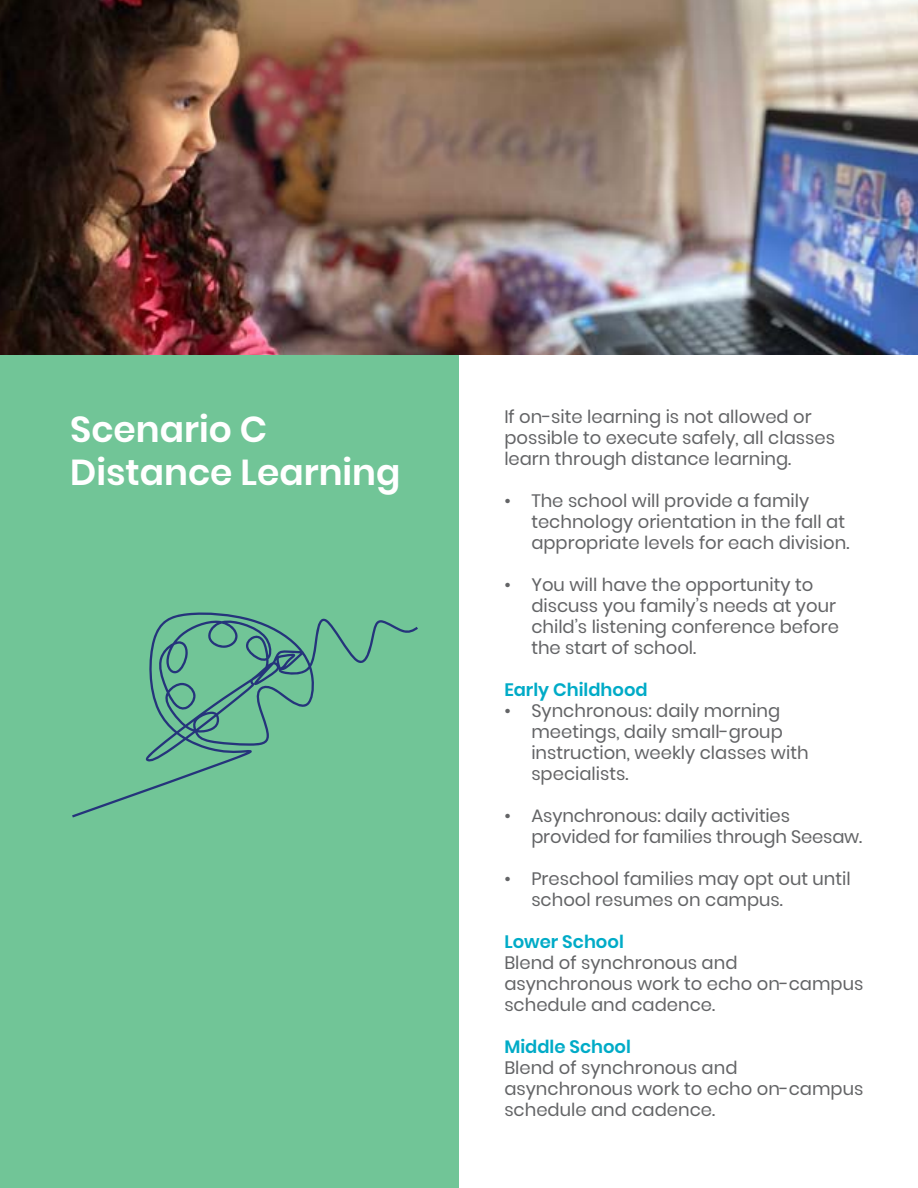
<style>
.page{position:relative;width:918px;height:1188px;background:#fff}
.page>*{position:absolute;margin:0;border:0;box-sizing:border-box;transform-origin:0 0}
.t1{font:600 36px/43.2px "Poppins";color:#fff}
.t2{font:18px/21px "Poppins";color:#636466}
.t3{font:600 18px "Poppins";color:#00abc7}
</style>
<div class="page">
<div style="left:0;top:0;width:459px;height:1188px;background:#71c597"></div>
<img style="left:0;top:0;width:918px;height:354px">
<svg style="left:72px;top:612px;width:346px;height:206px"></svg>
<h1 class="t1" style="left:70px;top:408px;width:332px">Scenario C<br>Distance Learning</h1>
<p class="t2" style="left:504px;top:406px;width:332px">If on-site learning is not allowed or possible to execute safely, all classes learn through distance learning.</p>
<p class="t2" style="left:531px;top:490px;width:320px;text-indent:-27px">• The school will provide a family technology orientation in the fall at appropriate levels for each division.</p>
<p class="t2" style="left:531px;top:574px;width:309px;text-indent:-27px">• You will have the opportunity to discuss you family’s needs at your child’s listening conference before the start of school.</p>
<p class="t3" style="left:504px;top:679px;width:145px">Early Childhood</p>
<p class="t2" style="left:531px;top:700px;width:279px;text-indent:-27px">• Synchronous: daily morning meetings, daily small-group instruction, weekly classes with specialists.</p>
<p class="t2" style="left:531px;top:805px;width:332px;text-indent:-27px">• Asynchronous: daily activities provided for families through Seesaw.</p>
<p class="t2" style="left:531px;top:868px;width:321px;text-indent:-27px">• Preschool families may opt out until school resumes on campus.</p>
<p class="t3" style="left:504px;top:931px;width:121px">Lower School</p>
<p class="t2" style="left:504px;top:952px;width:361px">Blend of synchronous and asynchronous work to echo on-campus schedule and cadence.</p>
<p class="t3" style="left:504px;top:1036px;width:128px">Middle School</p>
<p class="t2" style="left:504px;top:1057px;width:361px">Blend of synchronous and asynchronous work to echo on-campus schedule and cadence.</p>
</div>
